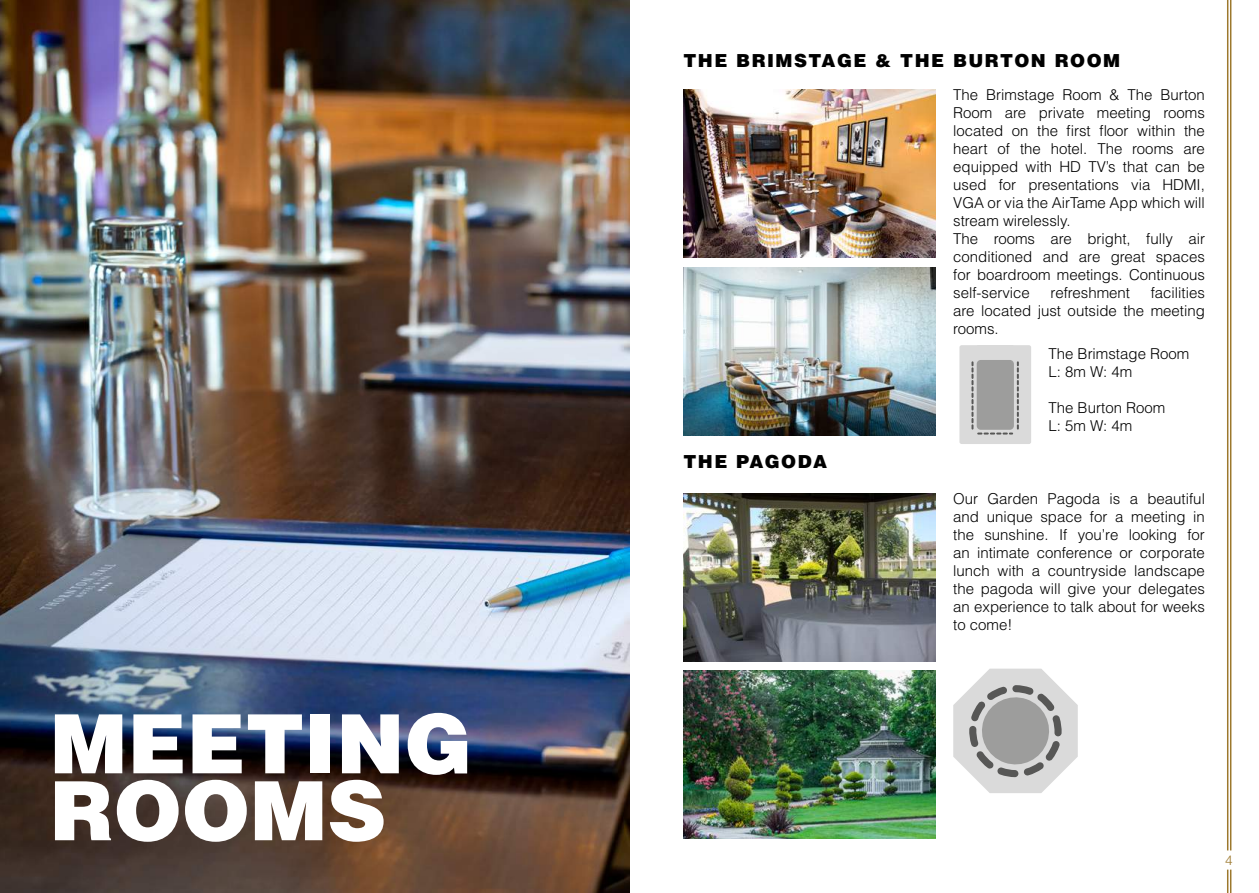
<style>
.page{position:relative;width:1259px;height:893px;background:#fff}
.page>*{position:absolute;margin:0;border:0;box-sizing:border-box;transform-origin:0 0}
.t1{font:900 81.75px/66.9px "Helvetica LT Std";color:#fff}
.t2{font:900 18px "Helvetica LT Std";letter-spacing:.08em;color:#000}
.t3{font:300 15px/18px "Helvetica LT Std";color:#000}
.t4{font:300 13.5px "Helvetica LT Std";color:#9c782d}
</style>
<div class="page">
<svg style="left:959px;top:345px;width:72px;height:99px;background:#bfbfbe"></svg>
<img style="left:0;top:0;width:629px;height:893px">
<img style="left:683px;top:268px;width:252px;height:168px">
<img style="left:683px;top:89px;width:252px;height:168px">
<img style="left:683px;top:493px;width:252px;height:168px">
<img style="left:683px;top:671px;width:252px;height:168px">
<svg style="left:953px;top:669px;width:124px;height:124px"></svg>
<hr style="left:1230px;top:0;width:1px;height:850px;background:#9c782d">
<hr style="left:1227px;top:0;width:1px;height:850px;background:#9c782d">
<svg style="left:1227px;top:870px;width:4px;height:23px"></svg>
<h1 class="t1" style="left:50px;top:709px;width:424px">MEETING<br>ROOMS</h1>
<p class="t2" style="left:683px;top:49px;width:438px">THE BRIMSTAGE &amp; THE BURTON ROOM</p>
<p class="t2" style="left:683px;top:449px;width:145px">THE PAGODA</p>
<p class="t3" style="left:953px;top:86px;width:253px">The Brimstage Room &amp; The Burton<br>Room are private meeting rooms located on the first floor within the heart of the hotel. The rooms are equipped with HD TV’s that can be used for presentations via HDMI,<br>VGA or via the AirTame App which will stream wirelessly.<br>The rooms are bright, fully air conditioned and are great spaces for boardroom meetings. Continuous self-service</p>
<p class="t3" style="left:953px;top:284px;width:253px;text-align:justify;text-indent:197px">facilities are located just outside the meeting rooms.</p>
<p class="t3" style="left:1048px;top:345px;width:142px">The Brimstage Room<br>L: 8m W: 4m</p>
<p class="t3" style="left:1048px;top:399px;width:118px">The Burton Room<br>L: 5m W: 4m</p>
<p class="t3" style="left:1050px;top:284px;width:81px">refreshment</p>
<p class="t3" style="left:953px;top:490px;width:253px;text-align:justify">Our Garden Pagoda is a beautiful and unique space for a meeting in the sunshine. If you’re looking for an intimate conference or corporate lunch with a countryside landscape the pagoda will give your delegates an experience to talk about for weeks to come!</p>
<p class="t4" style="left:1225px;top:852px;width:9px">4</p>
</div>
